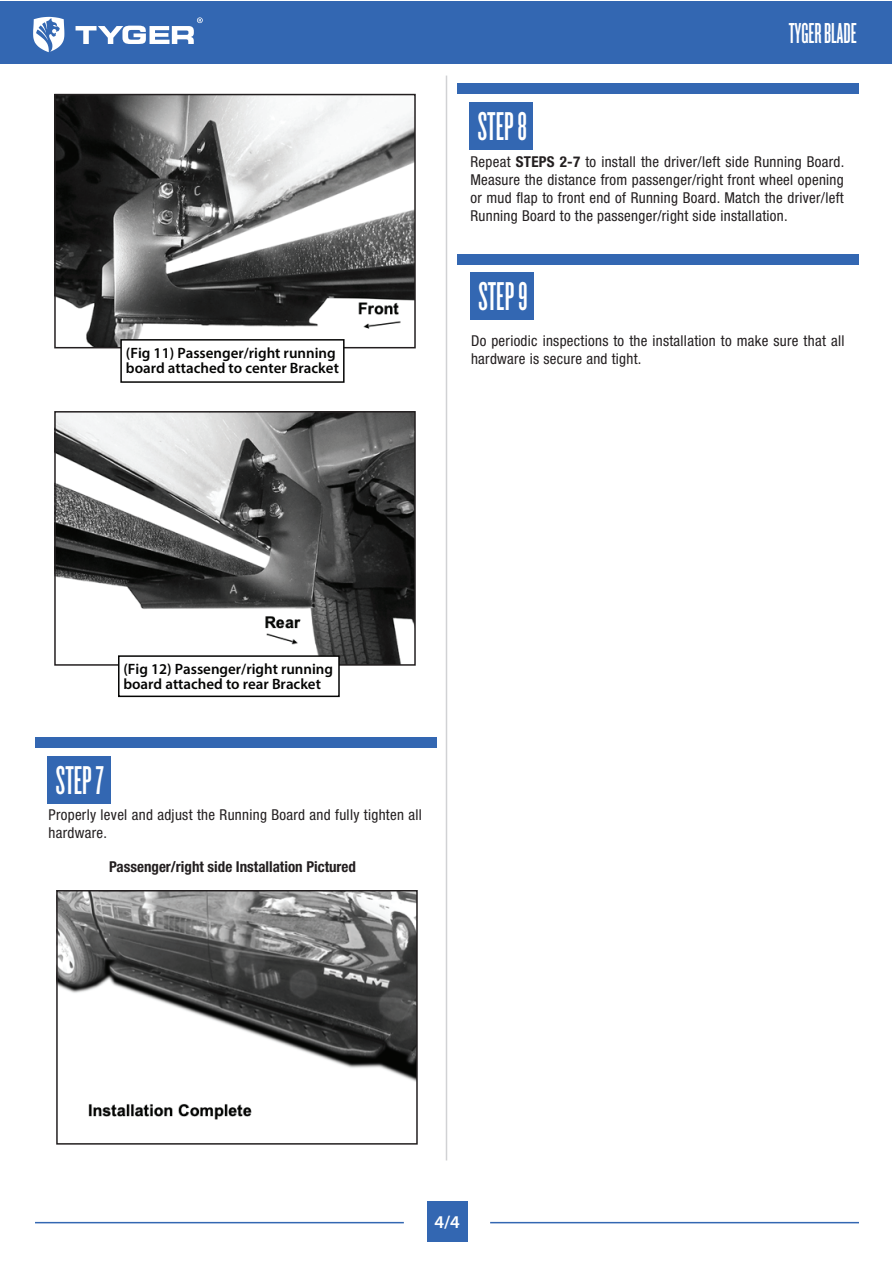
<style>
.page{position:relative;width:893px;height:1263px;background:#fff}
.page>*{position:absolute;margin:0;border:0;box-sizing:border-box;transform-origin:0 0}
.t1{font:41.85px "Knockout HTF46 Flyweight";color:#fff}
.t2{font:30px "Knockout HTF46 Flyweight";color:#fff}
.t3{font:600 18px "Myriad Pro";color:#fff}
.t4{font:condensed 15px/18px "Helvetica Neue LT Std";letter-spacing:.02em;color:#231f20}
.t5{font:600 15px/15px "Myriad Pro";color:#050504}
.t6{font:700 condensed 15px "Helvetica Neue LT Std";color:#231f20}
.s1{font-weight:700}
</style>
<div class="page">
<hr style="left:446px;top:76px;width:1px;height:1084px;background:#d1d2d4">
<div style="left:0;top:1px;width:892px;height:63px;background:#3367b2"></div>
<svg style="left:33px;top:17px;width:31px;height:35px"></svg>
<svg style="left:76px;top:17px;width:127px;height:27px"></svg>
<div style="left:427px;top:1201px;width:40px;height:40px;background:#3367b2"></div>
<hr style="left:35px;top:1222px;width:369px;height:1px;background:#3367b2">
<hr style="left:490px;top:1222px;width:369px;height:1px;background:#3367b2">
<div style="left:48px;top:756px;width:63px;height:48px;background:#3367b2"></div>
<div style="left:35px;top:738px;width:401px;height:10px;background:#3367b2"></div>
<div style="left:470px;top:102px;width:63px;height:47px;background:#3367b2"></div>
<div style="left:457px;top:83px;width:401px;height:11px;background:#3367b2"></div>
<div style="left:470px;top:273px;width:63px;height:47px;background:#3367b2"></div>
<div style="left:457px;top:254px;width:402px;height:10px;background:#3367b2"></div>
<img style="left:57px;top:97px;width:356px;height:248px">
<div style="left:54px;top:94px;width:362px;height:254px;border:2px solid #231f20"></div>
<div style="left:120px;top:339px;width:225px;height:44px;background:#fff;border:2px solid #050504"></div>
<img style="left:57px;top:414px;width:356px;height:249px">
<div style="left:54px;top:411px;width:362px;height:255px;border:2px solid #231f20"></div>
<div style="left:118px;top:655px;width:222px;height:42px;background:#fff;border:2px solid #050504"></div>
<img style="left:59px;top:893px;width:356px;height:227px">
<div style="left:56px;top:890px;width:362px;height:254px;border:2px solid #231f20"></div>
<p class="t5" style="left:126px;top:345px;width:214px">(Fig 11) Passenger/right running board attached to center Bracket</p>
<h1 class="t1" style="left:478px;top:105px;width:51px">STEP 8</h1>
<h2 class="t2" style="left:789px;top:18px;width:69px">TYGER BLADE</h2>
<p class="t4" style="left:470px;top:153px;width:375px;text-align:justify">Repeat <span class="s1">STEPS 2-7</span> to install the driver/left side Running Board.<br>Measure the distance from passenger/right front wheel opening or mud flap to front end of Running Board. Match the driver/left Running Board to the passenger/right side installation.</p>
<h1 class="t1" style="left:478px;top:276px;width:51px">STEP 9</h1>
<p class="t4" style="left:471px;top:331px;width:375px">Do periodic inspections to the installation to make sure that all hardware is secure and tight.</p>
<p class="t5" style="left:123px;top:661px;width:211px">(Fig 12) Passenger/right running board attached to rear Bracket</p>
<h1 class="t1" style="left:56px;top:760px;width:49px">STEP 7</h1>
<p class="t4" style="left:49px;top:806px;width:375px">Properly level and adjust the Running Board and fully tighten all hardware.</p>
<p class="t6" style="left:109px;top:858px;width:248px">Passenger/right side Installation Pictured</p>
<p class="t3" style="left:435px;top:1210px;width:27px">4/4</p>
</div>
